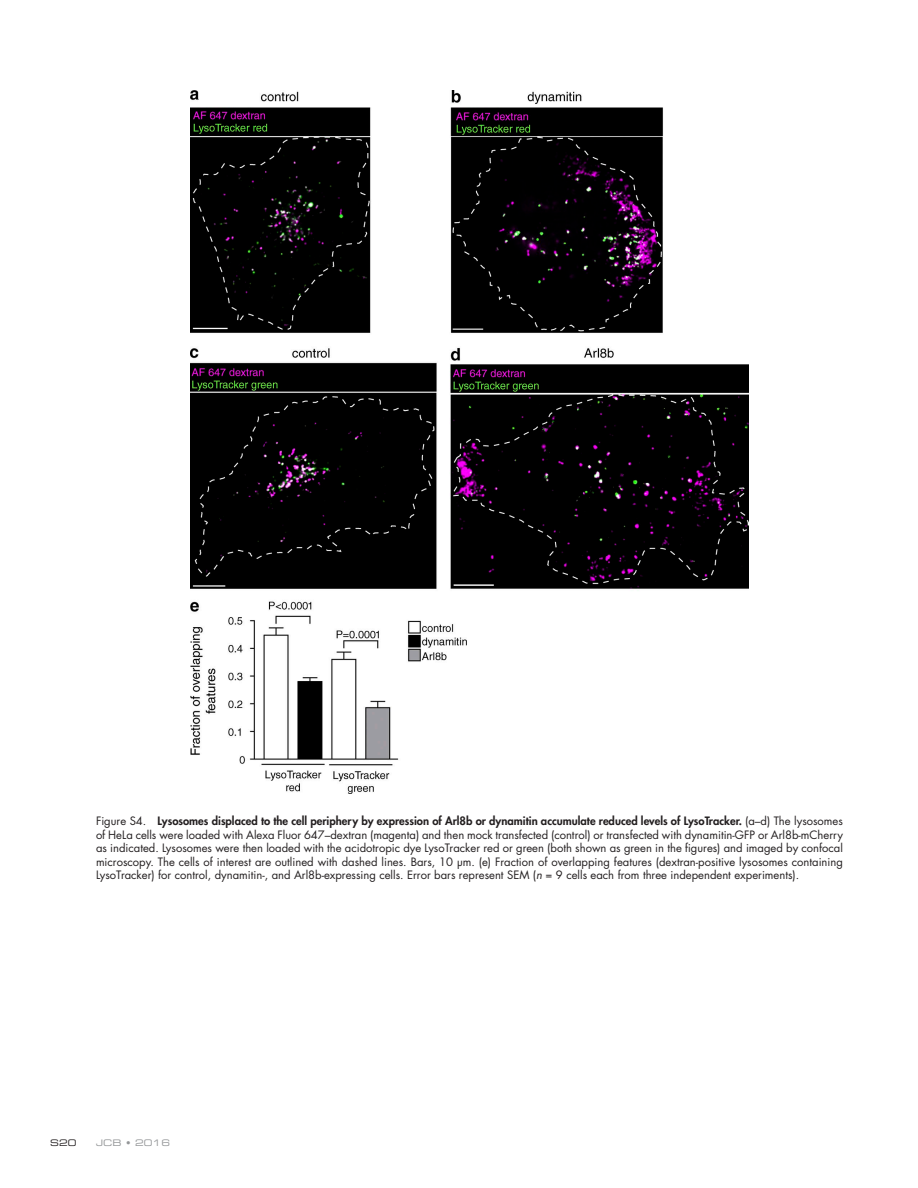
<style>
.page{position:relative;width:918px;height:1188px;background:#fff}
.page>*{position:absolute;margin:0;border:0;box-sizing:border-box;transform-origin:0 0}
.t1{font:11.25px/13.5px "Futura Std";color:#231f20;text-align:justify}
.t2{font:9px "Eurostile LT Std Ex 2";letter-spacing:.01em;color:#949698}
.t3{font:9px "Eurostile LT Std Ex 2";color:#231f20}
.s1{font-weight:800}
.s2{font-style:italic}
</style>
<div class="page">
<img style="left:190px;top:90px;width:558px;height:704px">
<p class="t1" style="left:96px;top:815px;width:749px">Figure S4. <span class="s1">Lysosomes displaced to the cell periphery by expression of Arl8b or dynamitin accumulate reduced levels of LysoTracker.</span> (a–d) The lysosomes of HeLa cells were loaded with Alexa Fluor 647–dextran (magenta) and then mock transfected (control) or transfected with dynamitin-GFP or Arl8b-mCherry as indicated. Lysosomes were then loaded with the acidotropic dye LysoTracker red or green (both shown as green in the figures) and imaged by confocal microscopy. The cells of interest are outlined with dashed lines. Bars, 10 µm. (e) Fraction of overlapping features (dextran-positive lysosomes containing LysoTracker) for control, dynamitin-, and Arl8b-expressing cells. Error bars represent SEM (<span class="s2">n</span> = 9 cells each from three independent experiments).</p>
<p class="t3" style="left:50px;top:1136px;width:28px">S20</p>
<p class="t2" style="left:96px;top:1136px;width:76px">JCB • 2016</p>
</div>
